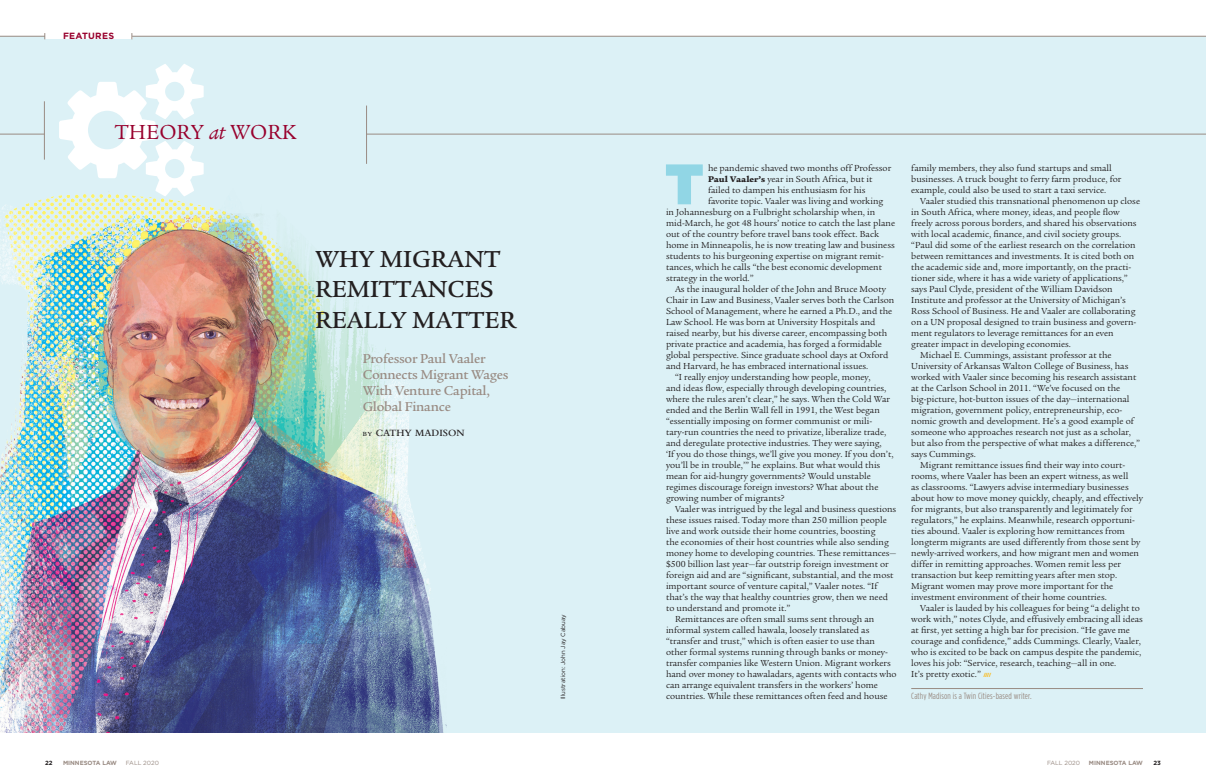
<style>
.page{position:relative;width:1206px;height:783px;background:#fff}
.page>*{position:absolute;margin:0;border:0;box-sizing:border-box;transform-origin:0 0}
._18_HEAD2{font:900 57px "Gotham";color:#91d6e5}
._18_HEAD2-2{font:500 25.2px/30.6px "Legacy Serif";color:#231f20}
._18_HEAD2-3{font:22.1px "Legacy Serif";letter-spacing:.005em;color:#98012d}
._18_HEAD2-4{font:500 14px/16px "Legacy Serif";letter-spacing:-.02em;color:#998b83}
._18_HEAD2-5{font:600 10px "Bembo";color:#231f20}
._18_BODY_SERIF_INDEN{font:9.5px/11px "Legacy Serif";color:#231f20}
._18_BODY_SERIF{font:9.5px "Legacy Serif";color:#231f20}
._18_Byline_op1{font:9px "Gotham Condensed";letter-spacing:.02em;color:#998b83}
.t1{font:700 9px "Gotham";letter-spacing:.03em;color:#98012d}
._18_Body_Sans_8pt{font:6px "Gotham";color:#231f20}
.t2{font:700 6px "Gotham";color:#998b83}
.t3{font:6px "Gotham";color:#998b83}
.t4{font:700 6px "Gotham";color:#231f20}
.s1{font-style:italic}
.s2{font-size:6.5px}
.s3{font-weight:900;font-size:9px}
.s4{color:#fcb814}
</style>
<div class="page">
<div style="left:0;top:36px;width:603px;height:696px;background:#dcf1f6"></div>
<img style="left:0;top:195px;width:447px;height:537px">
<div style="left:603px;top:36px;width:603px;height:696px;background:#dcf1f6"></div>
<hr style="left:911px;top:688px;width:232px;height:1px;background:#998b83">
<hr style="left:0;top:134px;width:45px;height:1px;background:#998b83">
<hr style="left:603px;top:134px;width:603px;height:1px;background:#998b83">
<hr style="left:366px;top:134px;width:237px;height:1px;background:#998b83">
<hr style="left:44px;top:101px;width:1px;height:59px;background:#998b83">
<hr style="left:366px;top:106px;width:1px;height:58px;background:#998b83">
<div style="left:45px;top:30px;width:87px;height:9px;background:#fff"></div>
<svg style="left:59px;top:64px;width:145px;height:132px"></svg>
<hr style="left:132px;top:36px;width:471px;height:1px;background:#998b83">
<hr style="left:603px;top:36px;width:603px;height:1px;background:#998b83">
<hr style="left:0;top:36px;width:45px;height:1px;background:#998b83">
<p class="t1" style="left:63px;top:31px;width:53px">FEATURES</p>
<p class="_18_HEAD2-3" style="left:115px;top:119px;width:183px">THEORY <span class="s1">at</span> WORK</p>
<p class="_18_HEAD2-2" style="left:315px;top:244px;width:203px">WHY MIGRANT<br>REMITTANCES<br>REALLY MATTER</p>
<p class="_18_HEAD2-4" style="left:363px;top:351px;width:147px">Professor Paul Vaaler<br>Connects Migrant Wages<br>With Venture Capital,<br>Global Finance</p>
<p class="_18_HEAD2-5" style="left:363px;top:427px;width:103px"><span class="s2">BY</span> CATHY MADISON</p>
<p class="_18_Body_Sans_8pt" style="left:560px;top:699px;width:87px;rotate:-90deg">Illustration: John Jay Cabuay</p>
<p class="_18_HEAD2" style="left:665px;top:151px;width:40px">T</p>
<p class="_18_BODY_SERIF" style="left:708px;top:163px;width:185px">he pandemic shaved two months off Professor</p>
<p class="_18_BODY_SERIF" style="left:708px;top:174px;width:166px"><span class="s3">Paul Vaaler’s</span> year in South Africa, but it</p>
<p class="_18_BODY_SERIF" style="left:708px;top:185px;width:159px">failed to dampen his enthusiasm for his</p>
<p class="_18_BODY_SERIF" style="left:708px;top:196px;width:177px">favorite topic. Vaaler was living and working</p>
<p class="_18_BODY_SERIF" style="left:666px;top:207px;width:211px">in Johannesburg on a Fulbright scholarship when, in</p>
<p class="_18_BODY_SERIF" style="left:666px;top:218px;width:231px">mid-March, he got 48 hours’ notice to catch the last plane</p>
<p class="_18_BODY_SERIF" style="left:666px;top:229px;width:215px">out of the country before travel bans took effect. Back</p>
<p class="_18_BODY_SERIF" style="left:666px;top:240px;width:230px">home in Minneapolis, he is now treating law and business</p>
<p class="_18_BODY_SERIF" style="left:666px;top:251px;width:220px">students to his burgeoning expertise on migrant remit-</p>
<p class="_18_BODY_SERIF" style="left:666px;top:262px;width:218px">tances, which he calls “the best economic development</p>
<p class="_18_BODY_SERIF" style="left:666px;top:273px;width:89px">strategy in the world.”</p>
<p class="_18_BODY_SERIF_INDEN" style="left:666px;top:284px;width:230px;text-indent:9px">As the inaugural holder of the John and Bruce Mooty Chair in Law and Business, Vaaler serves both the Carlson School of Management, where he earned a Ph.D., and the Law School. He was born at University Hospitals and raised nearby, but his diverse career, encompassing both private practice and academia, has forged a formidable global perspective. Since graduate school days at Oxford and Harvard, he has embraced international issues.</p>
<p class="_18_BODY_SERIF_INDEN" style="left:666px;top:372px;width:229px;text-indent:9px">“I really enjoy understanding how people, money,<br>and ideas flow, especially through developing countries, where the rules aren’t clear,” he says. When the Cold War ended and the Berlin Wall fell in 1991, the West began “essentially imposing on former communist or mili&shy;tary-run countries the need to privatize, liberalize trade, and deregulate protective industries. They were saying,<br>‘If you do those things, we’ll give you money. If you don’t, you’ll be in trouble,’” he explains. But what would this mean for aid-hungry governments? Would unstable regimes discourage foreign investors? What about the growing number of migrants?</p>
<p class="_18_BODY_SERIF_INDEN" style="left:666px;top:504px;width:232px;text-indent:9px">Vaaler was intrigued by the legal and business questions these issues raised. Today more than 250 million people live and work outside their home countries, boosting<br>the economies of their host countries while also sending money home to developing countries. These remittances— $500 billion last year—far outstrip foreign investment or foreign aid and are “significant, substantial, and the most important source of venture capital,” Vaaler notes. “If that’s the way that healthy countries grow, then we need to understand and promote it.”</p>
<p class="_18_BODY_SERIF_INDEN" style="left:666px;top:614px;width:232px;text-indent:9px">Remittances are often small sums sent through an informal system called hawala, loosely translated as “transfer and trust,” which is often easier to use than other formal systems running through banks or money&shy;transfer companies like Western Union. Migrant workers hand over money to hawaladars, agents with contacts who can arrange equivalent transfers in the workers’ home countries. While these remittances often feed and house</p>
<p class="_18_BODY_SERIF_INDEN" style="left:911px;top:163px;width:212px">family members, they also fund startups and small businesses. A truck bought to ferry farm produce, for example, could also be used to start a taxi service.</p>
<p class="_18_BODY_SERIF_INDEN" style="left:911px;top:196px;width:230px;text-indent:9px">Vaaler studied this transnational phenomenon up close in South Africa, where money, ideas, and people flow freely across porous borders, and shared his observations with local academic, finance, and civil society groups. “Paul did some of the earliest research on the correlation between remittances and investments. It is cited both on the academic side and, more importantly, on the practi&shy;tioner side, where it has a wide variety of applications,” says Paul Clyde, president of the William Davidson Institute and professor at the University of Michigan’s Ross School of Business. He and Vaaler are collaborating on a UN proposal designed to train business and govern&shy;ment regulators to leverage remittances for an even greater impact in developing economies.</p>
<p class="_18_BODY_SERIF_INDEN" style="left:911px;top:350px;width:230px;text-indent:9px">Michael E. Cummings, assistant professor at the University of Arkansas Walton College of Business, has worked with Vaaler since becoming his research assistant at the Carlson School in 2011. “We’ve focused on the big-picture, hot-button issues of the day—international migration, government policy, entrepreneurship, eco&shy;nomic growth and development. He’s a good example of someone who approaches research not just as a scholar, but also from the perspective of what makes a difference,” says Cummings.</p>
<p class="_18_BODY_SERIF_INDEN" style="left:911px;top:460px;width:233px;text-indent:9px">Migrant remittance issues find their way into court&shy;rooms, where Vaaler has been an expert witness, as well<br>as classrooms. “Lawyers advise intermediary businesses about how to move money quickly, cheaply, and effectively for migrants, but also transparently and legitimately for regulators,” he explains. Meanwhile, research opportuni&shy;ties abound. Vaaler is exploring how remittances from longterm migrants are used differently from those sent by newly-arrived workers, and how migrant men and women differ in remitting approaches. Women remit less per transaction but keep remitting years after men stop.<br>Migrant women may prove more important for the investment environment of their home countries.</p>
<p class="_18_BODY_SERIF_INDEN" style="left:911px;top:603px;width:233px;text-indent:9px">Vaaler is lauded by his colleagues for being “a delight to work with,” notes Clyde, and effusively embracing all ideas at first, yet setting a high bar for precision. “He gave me courage and confidence,” adds Cummings. Clearly, Vaaler, who is excited to be back on campus despite the pandemic, loves his job: “Service, research, teaching—all in one.<br>It’s pretty exotic.” <span class="s4">❘❘❘❘</span></p>
<p class="_18_Byline_op1" style="left:911px;top:691px;width:122px">Cathy Madison is a Twin Cities-based writer.</p>
<p class="t2" style="left:63px;top:760px;width:56px">MINNESOTA LAW</p>
<p class="t3" style="left:126px;top:760px;width:35px">FALL 2020</p>
<p class="t3" style="left:1047px;top:760px;width:35px">FALL 2020</p>
<p class="t2" style="left:1089px;top:760px;width:56px">MINNESOTA LAW</p>
<p class="t4" style="left:45px;top:760px;width:9px">22</p>
<p class="t4" style="left:1154px;top:760px;width:9px">23</p>
</div>
